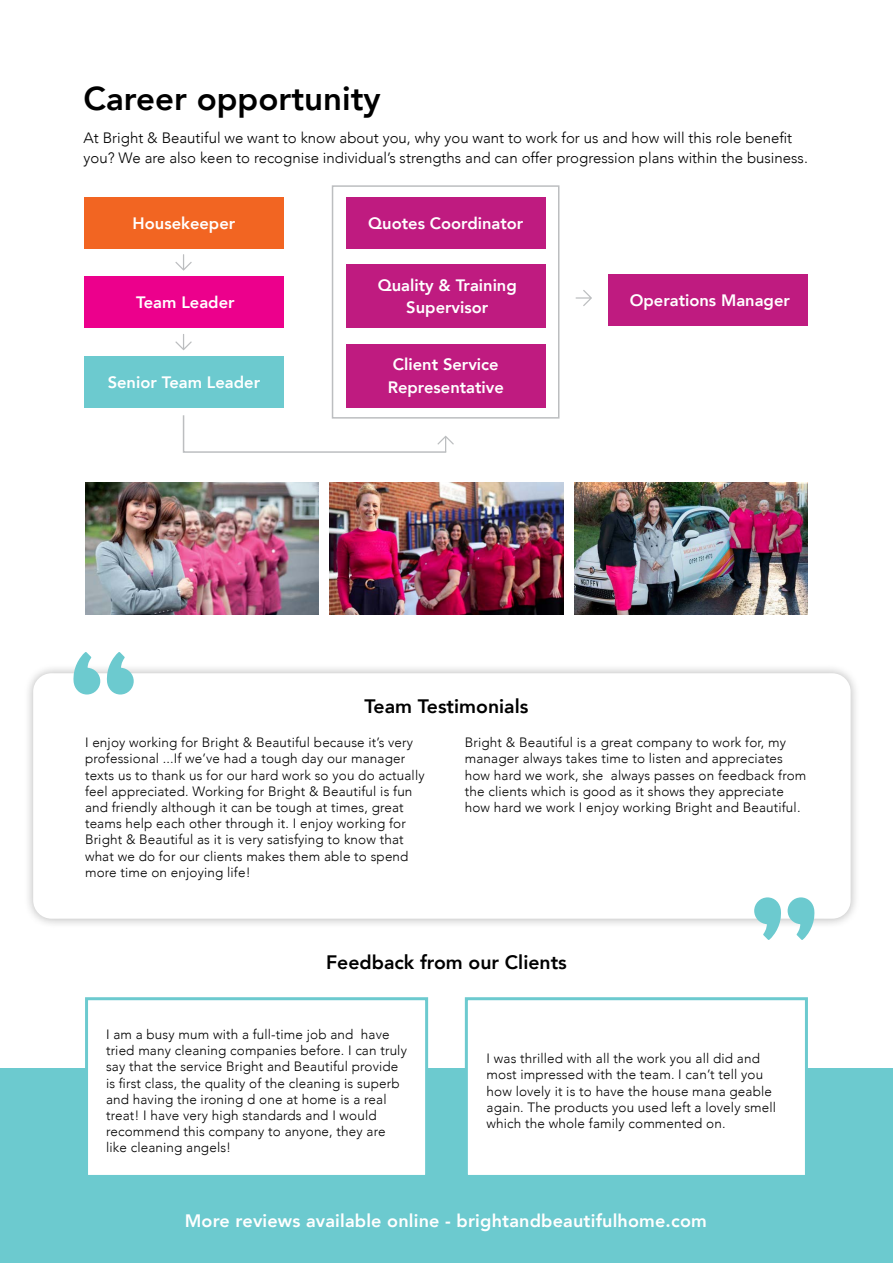
<style>
.page{position:relative;width:893px;height:1263px;background:#fff}
.page>*{position:absolute;margin:0;border:0;box-sizing:border-box;transform-origin:0 0}
.t1{font:800 33px "Avenir";color:#000}
.t2{font:800 19.5px "Avenir";color:#000}
.t3{font:800 18px "Avenir";letter-spacing:.01em;color:#fff}
.t4{font:800 16.5px/22.5px "Avenir";color:#fff;text-align:center}
.t5{font:300 15px/19.5px "Avenir";color:#000}
.t6{font:300 13.5px/16.2px "Avenir";letter-spacing:.01em;color:#000}
</style>
<div class="page">
<img style="left:85px;top:483px;width:234px;height:131px">
<img style="left:330px;top:483px;width:233px;height:131px">
<img style="left:574px;top:483px;width:234px;height:131px">
<div style="left:84px;top:197px;width:199px;height:51px;background:#f26522"></div>
<div style="left:84px;top:277px;width:199px;height:51px;background:#ec008c"></div>
<div style="left:608px;top:275px;width:200px;height:51px;background:#bf1b80"></div>
<div style="left:84px;top:356px;width:199px;height:51px;background:#6ccacf"></div>
<div style="left:0;top:1068px;width:893px;height:195px;background:#6ccacf"></div>
<svg style="left:175px;top:254px;width:17px;height:17px"></svg>
<svg style="left:175px;top:334px;width:17px;height:16px"></svg>
<svg style="left:576px;top:290px;width:16px;height:16px"></svg>
<div style="left:23px;top:663px;width:838px;height:265px;background:#000;opacity:.3"></div>
<div style="left:33px;top:673px;width:818px;height:246px;background:#fff;border-radius:18px"></div>
<div style="left:85px;top:997px;width:343px;height:181px;background:#fff;border:3px solid #6ccacf"></div>
<div style="left:465px;top:997px;width:343px;height:181px;background:#fff;border:3px solid #6ccacf"></div>
<svg style="left:73px;top:652px;width:61px;height:42px"></svg>
<svg style="left:754px;top:897px;width:61px;height:43px"></svg>
<div style="left:346px;top:264px;width:200px;height:64px;background:#bf1b80"></div>
<div style="left:346px;top:344px;width:200px;height:63px;background:#bf1b80"></div>
<div style="left:346px;top:197px;width:200px;height:51px;background:#bf1b80"></div>
<div style="left:332px;top:185px;width:227px;height:234px;border:2px solid #bcbec0"></div>
<svg style="left:182px;top:414px;width:272px;height:39px"></svg>
<h1 class="t1" style="left:84px;top:72px;width:298px">Career opportunity</h1>
<p class="t5" style="left:84px;top:128px;width:726px">At Bright &amp; Beautiful we want to know about you, why you want to work for us and how will this role benefit you? We are also keen to recognise individual’s strengths and can offer progression plans within the business.</p>
<p class="t4" style="left:133px;top:212px;width:104px">Housekeeper</p>
<p class="t4" style="left:368px;top:212px;width:157px">Quotes Coordinator</p>
<p class="t4" style="left:378px;top:274px;width:141px">Quality &amp; Training<br>Supervisor</p>
<p class="t4" style="left:136px;top:291px;width:100px">Team Leader</p>
<p class="t4" style="left:630px;top:289px;width:162px">Operations Manager</p>
<p class="t4" style="left:108px;top:371px;width:154px">Senior Team Leader</p>
<p class="t4" style="left:388px;top:353px;width:118px">Client Service<br>Representative</p>
<h2 class="t2" style="left:365px;top:691px;width:165px">Team Testimonials</h2>
<p class="t6" style="left:85px;top:734px;width:341px">I enjoy working for Bright &amp; Beautiful because it’s very professional ...If we’ve had a tough day our manager texts us to thank us for our hard work so you do actually feel appreciated. Working for Bright &amp; Beautiful is fun and friendly although it can be tough at times, great teams help each other through it. I enjoy working for Bright &amp; Beautiful as it is very satisfying to know that what we do for our clients makes them able to spend more time on enjoying life!</p>
<p class="t6" style="left:465px;top:734px;width:343px">Bright &amp; Beautiful is a great company to work for, my manager always takes time to listen and appreciates how hard we work, she always passes on feedback from the clients which is good as it shows they appreciate how hard we work I enjoy working Bright and Beautiful.</p>
<h2 class="t2" style="left:326px;top:947px;width:242px">Feedback from our Clients</h2>
<p class="t6" style="left:106px;top:1026px;width:302px">I am a busy mum with a full-time job and have tried many cleaning companies before. I can truly say that the service Bright and Beautiful provide is first class, the quality of the cleaning is superb and having the ironing d one at home is a real treat! I have very high standards and I would recommend this company to anyone, they are like cleaning angels!</p>
<p class="t6" style="left:487px;top:1050px;width:291px">I was thrilled with all the work you all did and most impressed with the team. I can’t tell you how lovely it is to have the house mana geable again. The products you used left a lovely smell which the whole family commented on.</p>
<h3 class="t3" style="left:185px;top:1207px;width:524px">More reviews available online - brightandbeautifulhome.com</h3>
</div>
